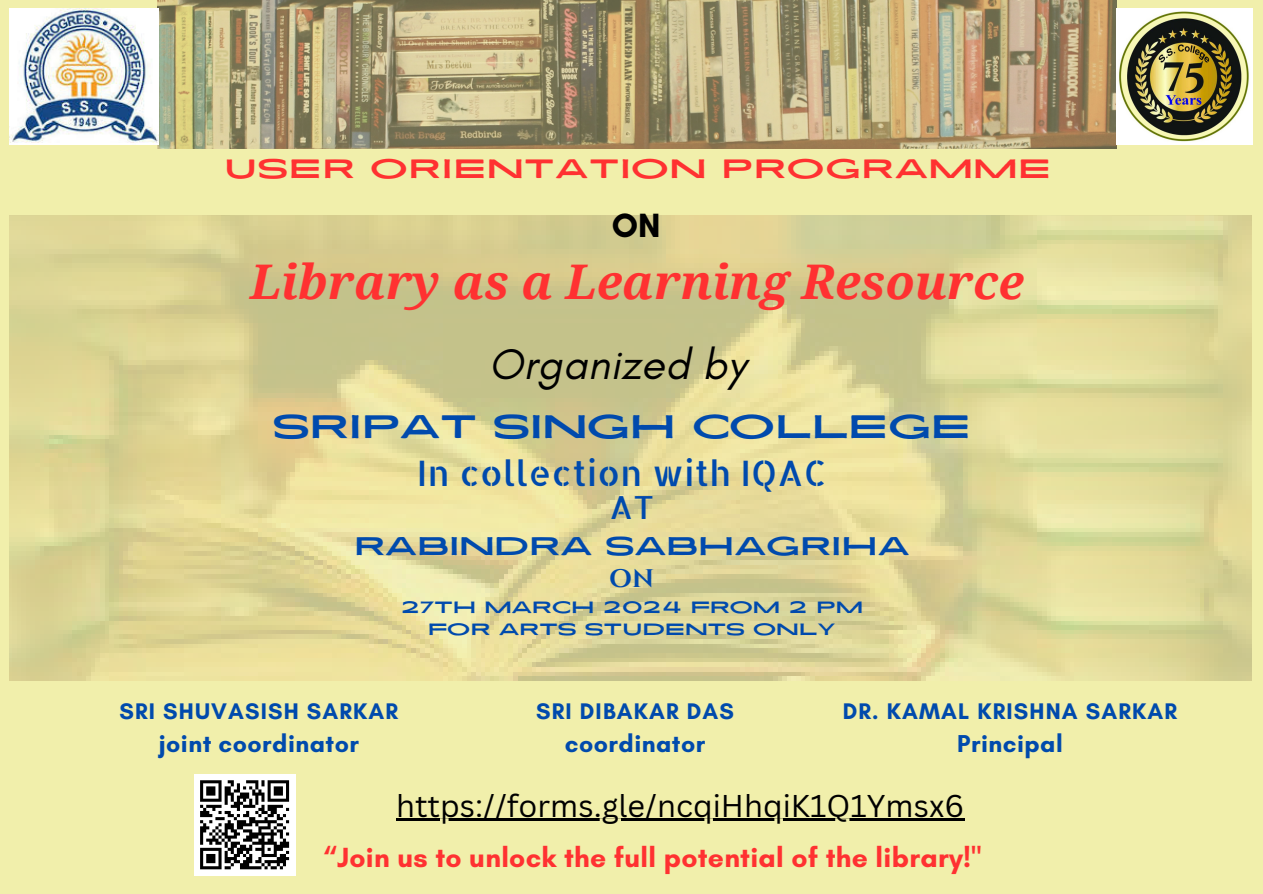
<style>
.page{position:relative;width:1263px;height:894px;background:#fff}
.page>*{position:absolute;margin:0;border:0;box-sizing:border-box;transform-origin:0 0}
.t1{font:italic 700 47.7px "Droid Serif";color:#ff3131}
.t2{font:italic 43.35px "Glacial Indifference";letter-spacing:.01em;color:#000}
.t3{font:35.1px "Allerta Stencil";letter-spacing:.01em;color:#004aad}
.t4{font:700 34.2px "Glacial Indifference";color:#000}
.t5{font:32.4px "Ayr Lucidity Expand";letter-spacing:.01em;color:#004aad}
.t6{font:31.8px "Allerta Stencil";color:#004aad}
.t7{font:30.6px "Canva Sans";color:#000}
.t8{font:700 28.2px "Glacial Indifference";letter-spacing:.01em;color:#ff3131}
.t9{font:26.4px "Ayr Lucidity Expand";letter-spacing:.05em;color:#ff3131}
.t10{font:25.35px "Ayr Lucidity Expand";color:#004aad}
.t11{font:700 25.35px "Cinzel Decorative";color:#004aad}
.t12{font:700 24.9px "Glacial Indifference";letter-spacing:.02em;color:#004aad}
.t13{font:700 22.95px "Glacial Indifference";letter-spacing:.05em;color:#004aad}
.t14{font:16.35px "Ayr Lucidity Expand";letter-spacing:.02em;color:#004aad}
</style>
<div class="page">
<div style="left:0;top:0;width:1263px;height:893px;background:#f1efab"></div>
<img style="left:158px;top:0;width:958px;height:148px">
<img style="left:1117px;top:8px;width:136px;height:137px">
<img style="left:10px;top:215px;width:1242px;height:465px">
<img style="left:10px;top:8px;width:148px;height:137px">
<hr style="left:396px;top:818px;width:568px;height:2px;background:#000">
<div style="left:194px;top:773px;width:101px;height:102px;background:#fff"></div>
<svg style="left:200px;top:780px;width:90px;height:90px"></svg>
<p class="t9" style="left:224px;top:152px;width:828px">USER ORIENTATION PROGRAMME</p>
<p class="t4" style="left:612px;top:205px;width:50px">ON</p>
<h1 class="t1" style="left:250px;top:255px;width:775px">Library as a Learning Resource</h1>
<h3 class="t2" style="left:489px;top:337px;width:259px">Organized by</h3>
<h1 class="t5" style="left:273px;top:406px;width:699px">SRIPAT SINGH COLLEGE</h1>
<h1 class="t3" style="left:417px;top:449px;width:411px">In collection with IQAC</h1>
<p class="t6" style="left:609px;top:486px;width:46px">AT</p>
<p class="t10" style="left:354px;top:529px;width:555px">RABINDRA SABHAGRIHA</p>
<p class="t11" style="left:609px;top:562px;width:46px">on</p>
<p class="t14" style="left:401px;top:597px;width:461px">27TH MARCH 2024 FROM 2 PM</p>
<p class="t14" style="left:428px;top:618px;width:408px">FOR ARTS STUDENTS ONLY</p>
<p class="t13" style="left:120px;top:696px;width:280px">SRI SHUVASISH SARKAR</p>
<p class="t12" style="left:159px;top:727px;width:202px">joint coordinator</p>
<p class="t13" style="left:536px;top:696px;width:199px">SRI DIBAKAR DAS</p>
<h2 class="t12" style="left:565px;top:727px;width:142px">coordinator</h2>
<p class="t13" style="left:843px;top:696px;width:336px">DR. KAMAL KRISHNA SARKAR</p>
<p class="t12" style="left:957px;top:727px;width:107px">Principal</p>
<p class="t7" style="left:396px;top:783px;width:570px">https://forms.gle/ncqiHhqiK1Q1Ymsx6</p>
<p class="t8" style="left:322px;top:840px;width:660px">“Join us to unlock the full potential of the library!"</p>
</div>
